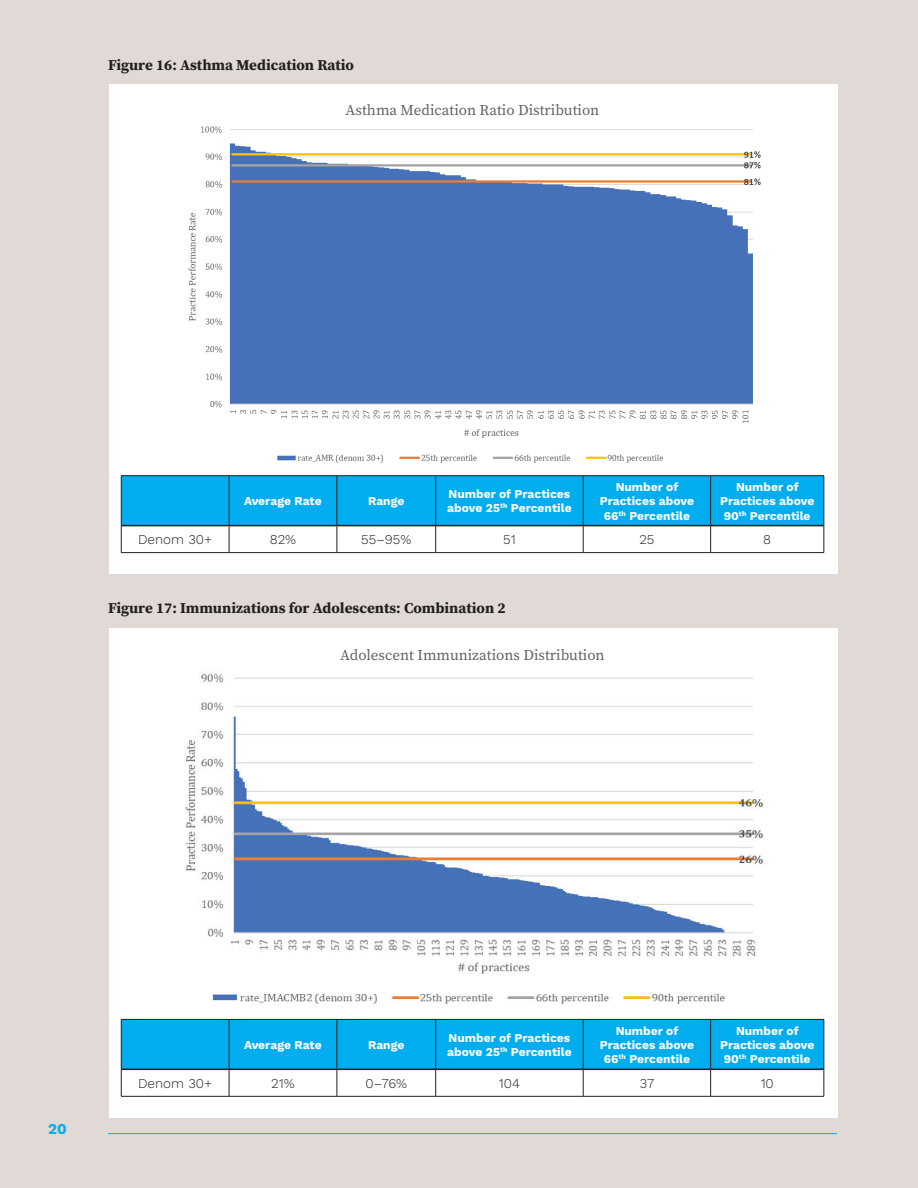
<style>
.page{position:relative;width:918px;height:1188px;background:#e0d9d5}
.page>*{position:absolute;margin:0;border:0;box-sizing:border-box;transform-origin:0 0}
.t1{font:700 15px "Source Serif Pro";color:#231f20}
.t2{font:15px "Source Serif Pro";color:#636366}
.t3{font:700 15px "Work Sans";color:#00aeef}
.t4{font:300 13.5px "Work Sans";color:#231f20}
.t5{font:700 12px/14.4px "Work Sans";color:#fff;text-align:center}
</style>
<div class="page">
<hr style="left:108px;top:1133px;width:729px;height:1px;background:#00aeef">
<div style="left:109px;top:85px;width:729px;height:489px;background:#fff"></div>
<div style="left:109px;top:628px;width:729px;height:490px;background:#fff"></div>
<hr style="left:337px;top:552px;width:99px;height:1px;background:#231f20">
<hr style="left:436px;top:552px;width:147px;height:1px;background:#231f20">
<hr style="left:583px;top:552px;width:128px;height:1px;background:#231f20">
<hr style="left:711px;top:552px;width:113px;height:1px;background:#231f20">
<hr style="left:121px;top:552px;width:108px;height:1px;background:#231f20">
<hr style="left:229px;top:552px;width:108px;height:1px;background:#231f20">
<svg style="left:121px;top:476px;width:704px;height:76px"></svg>
<hr style="left:121px;top:475px;width:108px;height:1px;background:#231f20">
<hr style="left:229px;top:475px;width:108px;height:1px;background:#231f20">
<hr style="left:337px;top:475px;width:99px;height:1px;background:#231f20">
<hr style="left:436px;top:475px;width:147px;height:1px;background:#231f20">
<hr style="left:583px;top:475px;width:128px;height:1px;background:#231f20">
<hr style="left:711px;top:475px;width:113px;height:1px;background:#231f20">
<hr style="left:337px;top:1096px;width:99px;height:1px;background:#231f20">
<hr style="left:436px;top:1096px;width:147px;height:1px;background:#231f20">
<hr style="left:583px;top:1096px;width:128px;height:1px;background:#231f20">
<hr style="left:711px;top:1096px;width:113px;height:1px;background:#231f20">
<hr style="left:121px;top:1096px;width:108px;height:1px;background:#231f20">
<hr style="left:229px;top:1096px;width:108px;height:1px;background:#231f20">
<svg style="left:121px;top:1019px;width:704px;height:77px"></svg>
<hr style="left:121px;top:1019px;width:108px;height:1px;background:#231f20">
<hr style="left:229px;top:1019px;width:108px;height:1px;background:#231f20">
<hr style="left:337px;top:1019px;width:99px;height:1px;background:#231f20">
<hr style="left:436px;top:1019px;width:147px;height:1px;background:#231f20">
<hr style="left:583px;top:1019px;width:128px;height:1px;background:#231f20">
<hr style="left:711px;top:1019px;width:113px;height:1px;background:#231f20">
<img style="left:188px;top:126px;width:573px;height:337px">
<img style="left:185px;top:674px;width:579px;height:330px">
<p class="t1" style="left:108px;top:54px;width:248px">Figure 16: Asthma Medication Ratio</p>
<p class="t2" style="left:346px;top:100px;width:255px">Asthma Medication Ratio Distribution</p>
<p class="t5" style="left:244px;top:495px;width:79px">Average Rate</p>
<p class="t5" style="left:368px;top:495px;width:38px">Range</p>
<p class="t5" style="left:447px;top:487px;width:126px;text-align:left">Number of Practices above 25<sup>th</sup> Percentile</p>
<p class="t5" style="left:600px;top:480px;width:96px">Number of<br>Practices above<br>66<sup>th</sup> Percentile</p>
<p class="t5" style="left:720px;top:480px;width:96px">Number of<br>Practices above<br>90<sup>th</sup> Percentile</p>
<p class="t4" style="left:138px;top:532px;width:76px">Denom 30+</p>
<p class="t4" style="left:270px;top:532px;width:28px">82%</p>
<p class="t4" style="left:361px;top:532px;width:52px">55–95%</p>
<p class="t4" style="left:503px;top:532px;width:14px">51</p>
<p class="t4" style="left:639px;top:532px;width:17px">25</p>
<p class="t4" style="left:763px;top:532px;width:9px">8</p>
<p class="t1" style="left:108px;top:598px;width:399px">Figure 17: Immunizations for Adolescents: Combination 2</p>
<p class="t2" style="left:340px;top:645px;width:266px">Adolescent Immunizations Distribution</p>
<p class="t3" style="left:48px;top:1120px;width:20px">20</p>
<p class="t5" style="left:244px;top:1038px;width:79px">Average Rate</p>
<p class="t5" style="left:368px;top:1038px;width:38px">Range</p>
<p class="t5" style="left:447px;top:1031px;width:126px;text-align:left">Number of Practices above 25<sup>th</sup> Percentile</p>
<p class="t5" style="left:600px;top:1024px;width:96px">Number of<br>Practices above<br>66<sup>th</sup> Percentile</p>
<p class="t5" style="left:720px;top:1024px;width:96px">Number of<br>Practices above<br>90<sup>th</sup> Percentile</p>
<p class="t4" style="left:138px;top:1075px;width:76px">Denom 30+</p>
<p class="t4" style="left:271px;top:1075px;width:25px">21%</p>
<p class="t4" style="left:365px;top:1075px;width:43px">0–76%</p>
<p class="t4" style="left:499px;top:1075px;width:22px">104</p>
<p class="t4" style="left:640px;top:1075px;width:16px">37</p>
<p class="t4" style="left:761px;top:1075px;width:15px">10</p>
</div>
